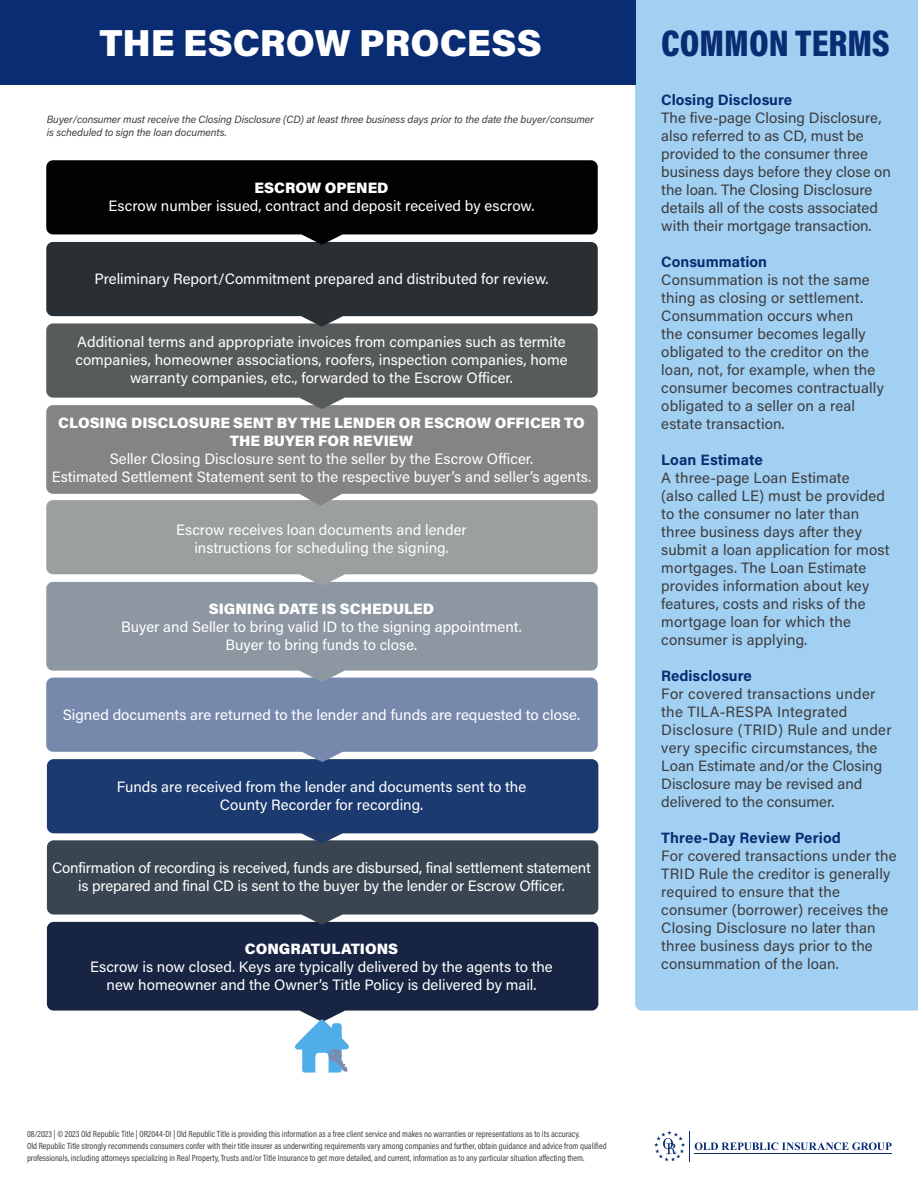
<style>
.page{position:relative;width:918px;height:1188px;background:#fff}
.page>*{position:absolute;margin:0;border:0;box-sizing:border-box;transform-origin:0 0}
.t1{font:900 37.5px "Acumin Pro";color:#fff}
.t2{font:900 37.5px "Acumin Pro Cond";color:#092c72}
.t3{font:15px/18px "Acumin Pro";letter-spacing:.01em;color:#3c3c3e}
.t4{font:15px/18px "Acumin Pro";color:#fff;text-align:center}
.t5{font:900 15px/18px "Acumin Pro";color:#fff;text-align:center}
.t6{font:700 15px "Acumin Pro";color:#092c72}
.t7{font:italic 10.5px/12.6px "Acumin Pro";letter-spacing:-.01em;color:#3c3c3e}
.t8{font:9px/12px "Acumin Pro Cond";color:#3c3c3e}
</style>
<div class="page">
<svg style="left:47px;top:925px;width:551px;height:94px;background:#2a3752"></svg>
<svg style="left:295px;top:1019px;width:54px;height:54px"></svg>
<div style="left:635px;top:0;width:283px;height:1011px;background:#a2d0f2"></div>
<div style="left:0;top:0;width:635px;height:84px;background:#092c72"></div>
<svg style="left:47px;top:840px;width:551px;height:85px;background:#49545f"></svg>
<div style="left:47px;top:759px;width:551px;height:74px;background:#1b3a6f;border-radius:7px"></div>
<svg style="left:299px;top:833px;width:46px;height:11px"></svg>
<svg style="left:46px;top:682px;width:552px;height:80px;background:#7e90b2"></svg>
<svg style="left:46px;top:586px;width:552px;height:96px;background:#939da9"></svg>
<svg style="left:46px;top:506px;width:552px;height:80px;background:#a4a7a7"></svg>
<svg style="left:46px;top:409px;width:552px;height:97px;background:#8d8d8f"></svg>
<svg style="left:46px;top:327px;width:552px;height:82px;background:#686b6c"></svg>
<svg style="left:46px;top:245px;width:552px;height:82px;background:#3d4246"></svg>
<svg style="left:46px;top:160px;width:552px;height:85px;background:#191a1a"></svg>
<svg style="left:695px;top:1142px;width:197px;height:8px"></svg>
<hr style="left:690px;top:1131px;width:1px;height:30px;background:#092c72">
<hr style="left:695px;top:1153px;width:197px;height:1px;background:#092c72">
<svg style="left:654px;top:1131px;width:31px;height:30px"></svg>
<h1 class="t1" style="left:99px;top:16px;width:444px">THE ESCROW PROCESS</h1>
<h1 class="t2" style="left:661px;top:19px;width:230px">COMMON TERMS</h1>
<p class="t7" style="left:47px;top:113px;width:549px">Buyer/consumer must receive the Closing Disclosure (CD) at least three business days prior to the date the buyer/consumer is scheduled to sign the loan documents.</p>
<p class="t5" style="left:254px;top:178px;width:136px">ESCROW OPENED</p>
<p class="t4" style="left:109px;top:196px;width:427px">Escrow number issued, contract and deposit received by escrow.</p>
<p class="t4" style="left:95px;top:269px;width:455px">Preliminary Report/Commitment prepared and distributed for review.</p>
<p class="t4" style="left:75px;top:333px;width:494px">Additional terms and appropriate invoices from companies such as termite companies, homeowner associations, roofers, inspection companies, home warranty companies, etc., forwarded to the Escrow Officer.</p>
<p class="t5" style="left:58px;top:413px;width:528px">CLOSING DISCLOSURE SENT BY THE LENDER OR ESCROW OFFICER TO<br>THE BUYER FOR REVIEW</p>
<p class="t4" style="left:52px;top:449px;width:541px">Seller Closing Disclosure sent to the seller by the Escrow Officer.<br>Estimated Settlement Statement sent to the respective buyer’s and seller’s agents.</p>
<p class="t4" style="left:176px;top:520px;width:292px">Escrow receives loan documents and lender instructions for scheduling the signing.</p>
<p class="t5" style="left:209px;top:599px;width:227px">SIGNING DATE IS SCHEDULED</p>
<p class="t4" style="left:121px;top:617px;width:402px">Buyer and Seller to bring valid ID to the signing appointment.<br>Buyer to bring funds to close.</p>
<p class="t4" style="left:63px;top:705px;width:519px">Signed documents are returned to the lender and funds are requested to close.</p>
<p class="t4" style="left:117px;top:777px;width:411px">Funds are received from the lender and documents sent to the<br>County Recorder for recording.</p>
<p class="t4" style="left:52px;top:859px;width:540px">Confirmation of recording is received, funds are disbursed, final settlement statement is prepared and final CD is sent to the buyer by the lender or Escrow Officer.</p>
<p class="t5" style="left:245px;top:939px;width:155px">CONGRATULATIONS</p>
<p class="t4" style="left:90px;top:957px;width:464px">Escrow is now closed. Keys are typically delivered by the agents to the new homeowner and the Owner’s Title Policy is delivered by mail.</p>
<p class="t8" style="left:27px;top:1128px;width:581px">08/2023 | © 2023 Old Republic Title | OR2044-DI | Old Republic Title is providing this information as a free client service and makes no warranties or representations as to its accuracy.<br>Old Republic Title strongly recommends consumers confer with their title insurer as underwriting requirements vary among companies and further, obtain guidance and advice from qualified professionals, including attorneys specializing in Real Property, Trusts and/or Title Insurance to get more detailed, and current, information as to any particular situation affecting them.</p>
<p class="t6" style="left:661px;top:89px;width:132px">Closing Disclosure</p>
<p class="t3" style="left:661px;top:108px;width:231px">The five-page Closing Disclosure, also referred to as CD, must be provided to the consumer three business days before they close on the loan. The Closing Disclosure details all of the costs associated with their mortgage transaction.</p>
<p class="t6" style="left:661px;top:251px;width:107px">Consummation</p>
<p class="t3" style="left:661px;top:270px;width:224px">Consummation is not the same thing as closing or settlement.<br>Consummation occurs when<br>the consumer becomes legally obligated to the creditor on the loan, not, for example, when the consumer becomes contractually obligated to a seller on a real estate transaction.</p>
<p class="t6" style="left:661px;top:449px;width:103px">Loan Estimate</p>
<p class="t3" style="left:661px;top:468px;width:230px">A three-page Loan Estimate<br>(also called LE) must be provided to the consumer no later than three business days after they submit a loan application for most mortgages. The Loan Estimate provides information about key features, costs and risks of the mortgage loan for which the consumer is applying.</p>
<p class="t6" style="left:661px;top:665px;width:92px">Redisclosure</p>
<p class="t3" style="left:661px;top:684px;width:232px">For covered transactions under the TILA-RESPA Integrated<br>Disclosure (TRID) Rule and under very specific circumstances, the<br>Loan Estimate and/or the Closing<br>Disclosure may be revised and delivered to the consumer.</p>
<p class="t6" style="left:661px;top:827px;width:181px">Three-Day Review Period</p>
<p class="t3" style="left:661px;top:846px;width:237px">For covered transactions under the<br>TRID Rule the creditor is generally required to ensure that the consumer (borrower) receives the<br>Closing Disclosure no later than three business days prior to the consummation of the loan.</p>
</div>
